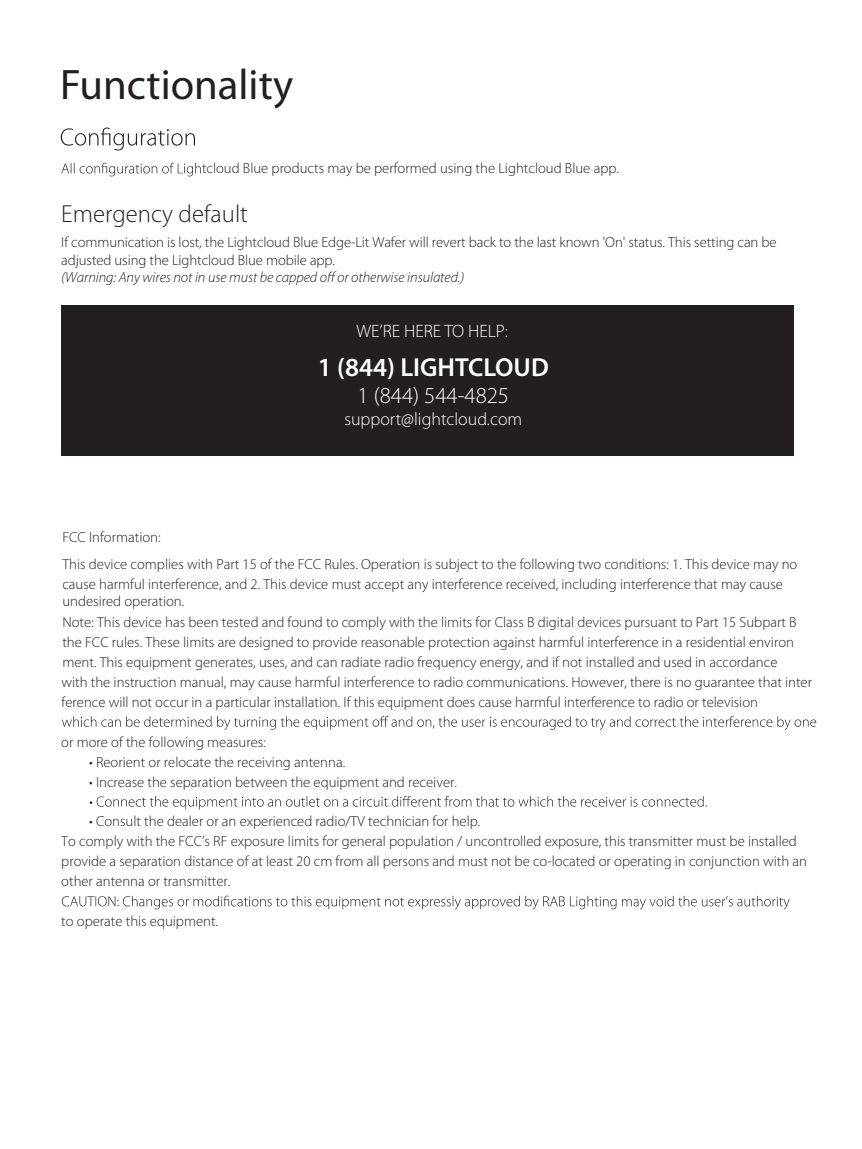
<style>
.page{position:relative;width:862px;height:1149px;background:#fff}
.page>*{position:absolute;margin:0;border:0;box-sizing:border-box;transform-origin:0 0}
.t1{font:42.75px "Myriad Pro";color:#231f20}
.t2{font:600 26.1px "Myriad Pro";color:#fff}
.t3{font:300 24.75px "Myriad Pro";color:#231f20}
.t4{font:300 22.72px "Myriad Pro";color:#fff}
.t5{font:300 18px "Myriad Pro";color:#fff}
.t6{font:300 14.62px/20px "Myriad Pro";color:#231f20}
.t7{font:italic 300 14.62px "Myriad Pro";letter-spacing:-.005em;color:#231f20}
</style>
<div class="page">
<svg style="left:61px;top:127px;width:134px;height:23px"></svg>
<svg style="left:61px;top:163px;width:140px;height:13px"></svg>
<div style="left:61px;top:304px;width:732px;height:151px;background:#231f20"></div>
<svg style="left:62px;top:716px;width:753px;height:13px"></svg>
<svg style="left:90px;top:795px;width:616px;height:14px"></svg>
<svg style="left:62px;top:895px;width:727px;height:14px"></svg>
<h1 class="t1" style="left:60px;top:61px;width:234px">Functionality</h1>
<p class="t6" style="left:202px;top:159px;width:418px">tcloud Blue products may be performed using the Lightcloud Blue app.</p>
<h3 class="t3" style="left:61px;top:200px;width:188px">Emergency default</h3>
<p class="t6" style="left:61px;top:233px;width:716px;line-height:17.6px">If communication is lost, the Lightcloud Blue Edge-Lit Wafer will revert back to the last known 'On' status. This setting can be adjusted using the Lightcloud Blue mobile app.</p>
<p class="t7" style="left:61px;top:269px;width:404px">(Warning: Any wires not in use must be capped off or otherwise insulated.)</p>
<p class="t5" style="left:356px;top:321px;width:153px">WE’RE HERE TO HELP:</p>
<h2 class="t2" style="left:318px;top:352px;width:232px">1 (844) LIGHTCLOUD</h2>
<h3 class="t4" style="left:357px;top:383px;width:153px">1 (844) 544-4825</h3>
<p class="t5" style="left:344px;top:408px;width:179px">support@lightcloud.com</p>
<p class="t6" style="left:62px;top:523px;width:736px;line-height:26.8px">FCC Information:<br>This device complies with Part 15 of the FCC Rules. Operation is subject to the following two conditions: 1. This device may no</p>
<p class="t6" style="left:62px;top:575px;width:721px;line-height:17.6px">cause harmful interference, and 2. This device must accept any interference received, including interference that may cause undesired operation.</p>
<p class="t6" style="left:62px;top:612px;width:751px">Note: This device has been tested and found to comply with the limits for Class B digital devices pursuant to Part 15 Subpart B the FCC rules. These limits are designed to provide reasonable protection against harmful interference in a residential environ ment. This equipment generates, uses, and can radiate radio frequency energy, and if not installed and used in accordance<br>with the instruction manual, may cause harmful interference to radio communications. However, there is no guarantee that inter ference will not occur in a particular installation. If this equipment does cause harmful interference to radio or television</p>
<p class="t6" style="left:61px;top:731px;width:206px">or more of the following measures:</p>
<p class="t6" style="left:89px;top:751px;width:257px">• Reorient or relocate the receiving antenna.</p>
<p class="t6" style="left:89px;top:771px;width:369px">• Increase the separation between the equipment and receiver.</p>
<p class="t6" style="left:61px;top:811px;width:746px;text-indent:28px">• Consult the dealer or an experienced radio/TV technician for help.<br>To comply with the FCC’s RF exposure limits for general population / uncontrolled exposure, this transmitter must be installed provide a separation distance of at least 20 cm from all persons and must not be co-located or operating in conjunction with an other antenna or transmitter.</p>
<p class="t6" style="left:61px;top:911px;width:158px">to operate this equipment.</p>
</div>
